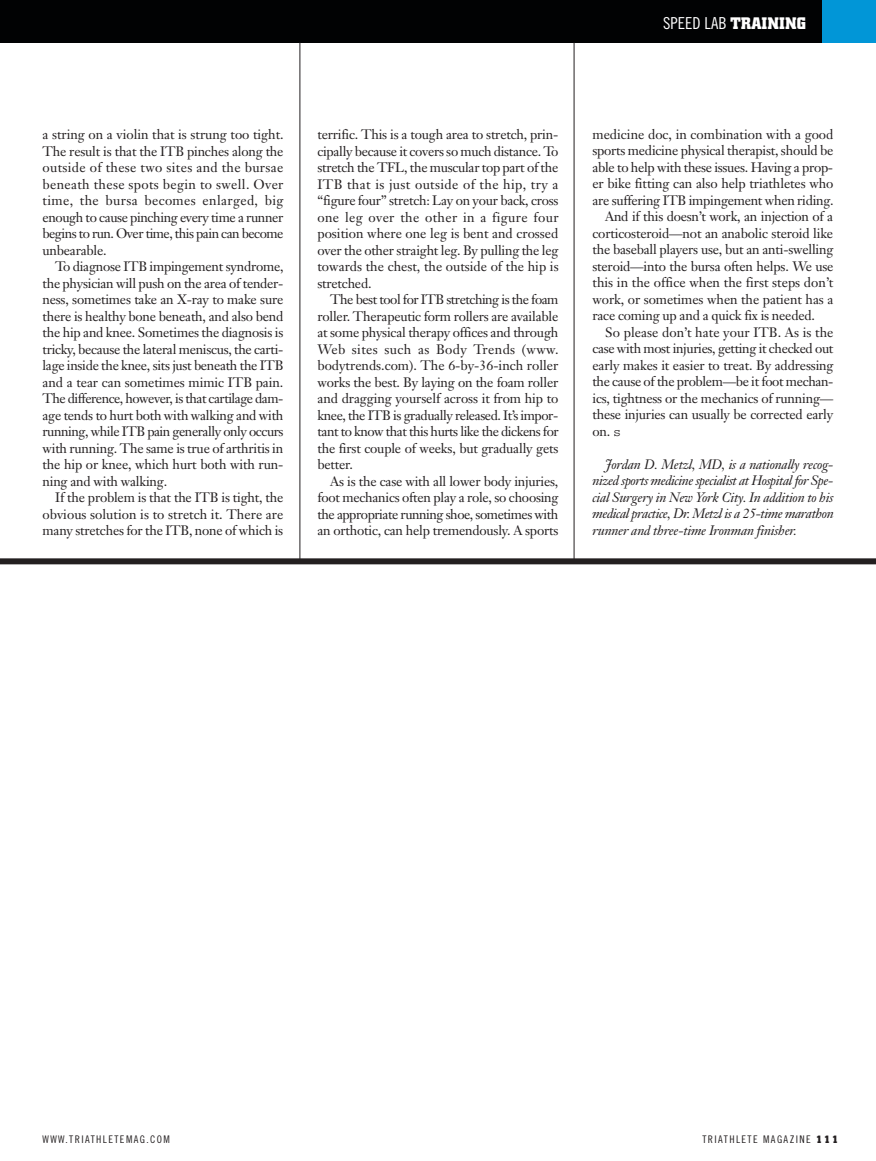
<style>
.page{position:relative;width:876px;height:1161px;background:#fff}
.page>*{position:absolute;margin:0;border:0;box-sizing:border-box;transform-origin:0 0}
.t1{font:16.5px "Trade Gothic Cond Eighteen";color:#fff}
.t2{font:13.5px/16.5px "Janson Text";letter-spacing:-.015em;color:#231f20;text-align:justify}
.t3{font:italic 13.5px/16.5px "Janson Text";letter-spacing:-.015em;color:#231f20;text-align:justify}
.t4{font:10.5px "Trade Gothic Cond Eighteen";letter-spacing:.135em;color:#231f20}
.s1{font-family:"City";font-weight:700}
.s2{font-family:"Courier"}
</style>
<div class="page">
<div style="left:0;top:0;width:876px;height:43px;background:#010203"></div>
<hr style="left:300px;top:43px;width:1px;height:518px;background:#231f20">
<hr style="left:574px;top:43px;width:1px;height:518px;background:#231f20">
<div style="left:0;top:558px;width:876px;height:6px;background:#231f20"></div>
<div style="left:822px;top:0;width:54px;height:43px;background:#0196d7"></div>
<p class="t1" style="left:663px;top:17px;width:144px">SPEED LAB <span class="s1">TRAINING</span></p>
<p class="t2" style="left:43px;top:128px;width:243px">a string on a violin that is strung too tight.<br>The result is that the ITB pinches along the outside of these two sites and the bursae beneath these spots begin to swell. Over time, the bursa becomes enlarged, big enough to cause pinching every time a runner begins to run. Over time, this pain can become unbearable.</p>
<p class="t2" style="left:43px;top:259px;width:243px;text-indent:13px">To diagnose ITB impingement syndrome, the physician will push on the area of tender&shy;ness, sometimes take an X-ray to make sure there is healthy bone beneath, and also bend the hip and knee. Sometimes the diagnosis is tricky, because the lateral meniscus, the carti&shy;lage inside the knee, sits just beneath the ITB and a tear can sometimes mimic ITB pain.<br>The difference, however, is that cartilage dam&shy;age tends to hurt both with walking and with running, while ITB pain generally only occurs with running. The same is true of arthritis in the hip or knee, which hurt both with run&shy;ning and with walking.</p>
<p class="t2" style="left:43px;top:490px;width:242px;text-indent:13px">If the problem is that the ITB is tight, the obvious solution is to stretch it. There are many stretches for the ITB, none of which is</p>
<p class="t2" style="left:317px;top:127px;width:243px">terrific. This is a tough area to stretch, prin&shy;cipally because it covers so much distance. To stretch the TFL, the muscular top part of the ITB that is just outside of the hip, try a “figure four” stretch: Lay on your back, cross one leg over the other in a figure four position where one leg is bent and crossed over the other straight leg. By pulling the leg towards the chest, the outside of the hip is stretched.</p>
<p class="t2" style="left:317px;top:292px;width:243px;text-indent:13px">The best tool for ITB stretching is the foam roller. Therapeutic form rollers are available at some physical therapy offices and through Web sites such as Body Trends (www. bodytrends.com). The 6-by-36-inch roller works the best. By laying on the foam roller and dragging yourself across it from hip to knee, the ITB is gradually released. It’s impor&shy;tant to know that this hurts like the dickens for the first couple of weeks, but gradually gets better.</p>
<p class="t2" style="left:317px;top:474px;width:243px;text-indent:13px">As is the case with all lower body injuries, foot mechanics often play a role, so choosing the appropriate running shoe, sometimes with an orthotic, can help tremendously. A sports</p>
<p class="t2" style="left:592px;top:127px;width:243px">medicine doc, in combination with a good sports medicine physical therapist, should be able to help with these issues. Having a prop&shy;er bike fitting can also help triathletes who are suffering ITB impingement when riding.</p>
<p class="t2" style="left:592px;top:210px;width:242px;text-indent:13px">And if this doesn’t work, an injection of a corticosteroid—not an anabolic steroid like the baseball players use, but an anti-swelling steroid—into the bursa often helps. We use this in the office when the first steps don’t work, or sometimes when the patient has a race coming up and a quick fix is needed.</p>
<p class="t2" style="left:592px;top:325px;width:243px;text-indent:13px">So please don’t hate your ITB. As is the case with most injuries, getting it checked out early makes it easier to treat. By addressing the cause of the problem—be it foot mechan&shy;ics, tightness or the mechanics of running— these injuries can usually be corrected early on. <span class="s2">s</span></p>
<p class="t3" style="left:592px;top:457px;width:243px;text-indent:13px">Jordan D. Metzl, MD, is a nationally recog&shy;nized sports medicine specialist at Hospital for Spe&shy;cial Surgery in New York City. In addition to his medical practice, Dr. Metzl is a 25-time marathon runner and three-time Ironman finisher.</p>
<p class="t4" style="left:43px;top:1135px;width:129px">WWW.TRIATHLETEMAG.COM</p>
<p class="t4" style="left:702px;top:1135px;width:137px">TRIATHLETE MAGAZINE <span class="s1">111</span></p>
</div>
